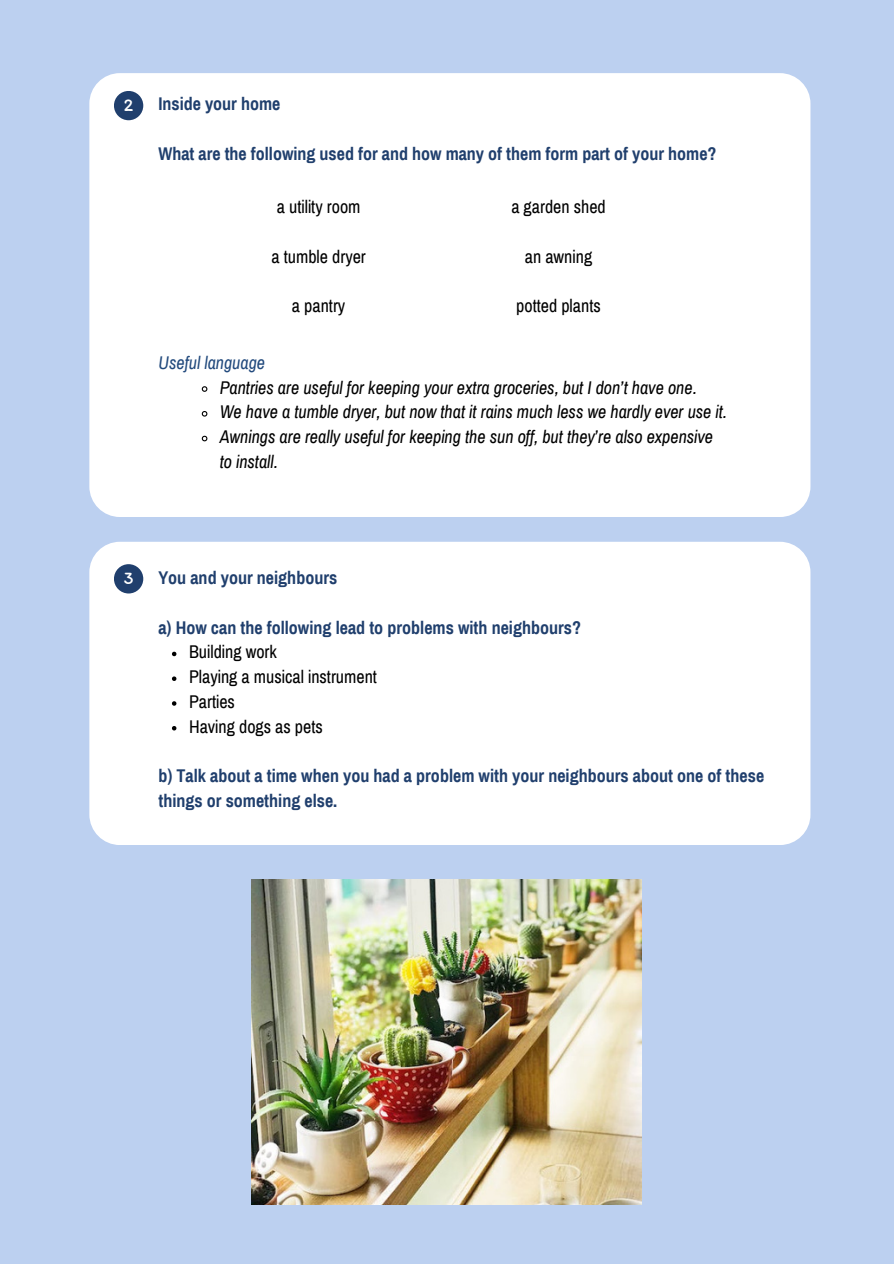
<style>
.page{position:relative;width:894px;height:1264px;background:#fff}
.page>*{position:absolute;margin:0;border:0;box-sizing:border-box;transform-origin:0 0}
.t1{font:700 18px/24.8px "Archivo Narrow";color:#203f6d}
.t2{font:italic 18px/24.8px "Archivo Narrow";color:#000}
.t3{font:18px "Archivo Narrow";color:#000}
.t4{font:italic 18px "Archivo Narrow";color:#224a7d}
.t5{font:18px "Itim";color:#fff}
</style>
<div class="page">
<div style="left:0;top:0;width:893px;height:1263px;background:#bcd0f0"></div>
<div style="left:89px;top:542px;width:721px;height:303px;background:#fff;border-radius:30px"></div>
<div style="left:114px;top:564px;width:29px;height:29px;background:#203f6d;border-radius:50%"></div>
<div style="left:89px;top:73px;width:721px;height:444px;background:#fff;border-radius:30px"></div>
<div style="left:114px;top:91px;width:29px;height:29px;background:#203f6d;border-radius:50%"></div>
<img style="left:252px;top:880px;width:389px;height:324px">
<svg style="left:172px;top:651px;width:4px;height:5px"></svg>
<svg style="left:172px;top:676px;width:4px;height:5px"></svg>
<svg style="left:172px;top:701px;width:4px;height:4px"></svg>
<svg style="left:172px;top:726px;width:4px;height:4px"></svg>
<svg style="left:201px;top:386px;width:7px;height:6px"></svg>
<svg style="left:201px;top:411px;width:7px;height:6px"></svg>
<svg style="left:201px;top:435px;width:7px;height:7px"></svg>
<h1 class="t5" style="left:124px;top:94px;width:11px">2</h1>
<p class="t1" style="left:158px;top:92px;width:123px">Inside your home</p>
<p class="t1" style="left:158px;top:141px;width:559px">What are the following used for and how many of them form part of your home?</p>
<p class="t3" style="left:277px;top:198px;width:85px">a utility room</p>
<p class="t3" style="left:271px;top:247px;width:96px">a tumble dryer</p>
<h1 class="t3" style="left:292px;top:297px;width:55px">a pantry</h1>
<h1 class="t3" style="left:511px;top:198px;width:96px">a garden shed</h1>
<p class="t3" style="left:524px;top:247px;width:69px">an awning</p>
<p class="t3" style="left:516px;top:297px;width:86px">potted plants</p>
<p class="t4" style="left:158px;top:353px;width:108px">Useful language</p>
<p class="t2" style="left:219px;top:375px;width:478px">Pantries are useful for keeping your extra groceries, but I don’t have one.</p>
<h1 class="t2" style="left:219px;top:400px;width:509px">We have a tumble dryer, but now that it rains much less we hardly ever use it.</h1>
<p class="t2" style="left:219px;top:424px;width:495px">Awnings are really useful for keeping the sun off, but they’re also expensive to install.</p>
<p class="t5" style="left:124px;top:567px;width:11px">3</p>
<p class="t1" style="left:158px;top:566px;width:180px">You and your neighbours</p>
<p class="t1" style="left:158px;top:615px;width:424px">a) How can the following lead to problems with neighbours?</p>
<p class="t3" style="left:189px;top:642px;width:89px">Building work</p>
<p class="t3" style="left:189px;top:667px;width:189px">Playing a musical instrument</p>
<p class="t3" style="left:189px;top:692px;width:47px">Parties</p>
<p class="t3" style="left:189px;top:717px;width:135px">Having dogs as pets</p>
<p class="t1" style="left:158px;top:764px;width:607px">b) Talk about a time when you had a problem with your neighbours about one of these things or something else.</p>
</div>
